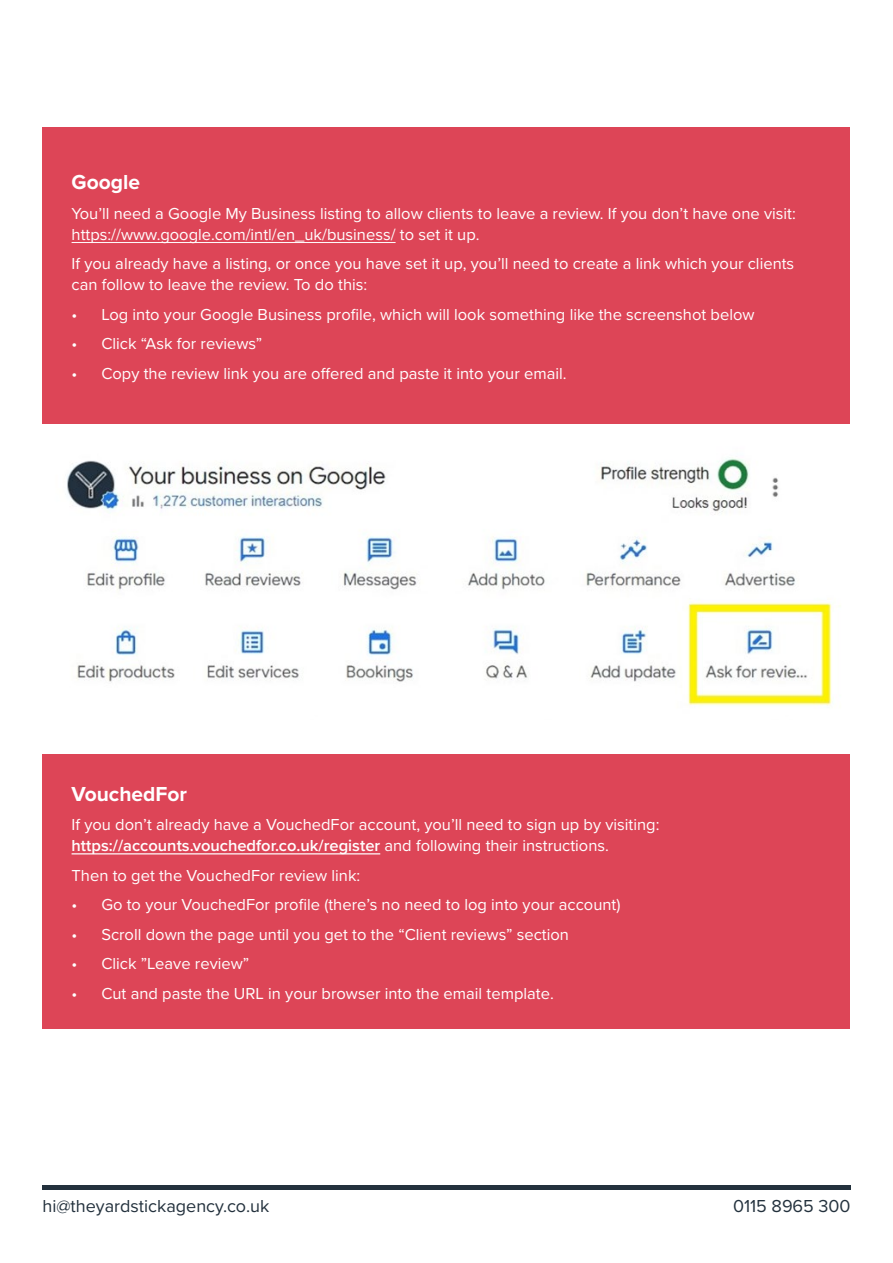
<style>
.page{position:relative;width:893px;height:1263px;background:#fff}
.page>*{position:absolute;margin:0;border:0;box-sizing:border-box;transform-origin:0 0}
.t1{font:700 21px "Proxima Nova";color:#fff}
.t2{font:18px "Proxima Nova";color:#23313d}
.t3{font:16.5px/21px "Proxima Nova";color:#fff}
.s1{font-weight:600}
</style>
<div class="page">
<div style="left:43px;top:755px;width:807px;height:274px;background:#dd4557"></div>
<hr style="left:72px;top:853px;width:308px;height:1px;background:#fff">
<hr style="left:43px;top:1185px;width:808px;height:4px;background:#23313d">
<img style="left:67px;top:458px;width:765px;height:248px">
<div style="left:43px;top:128px;width:807px;height:296px;background:#dd4557"></div>
<hr style="left:72px;top:242px;width:324px;height:1px;background:#fff">
<p class="t1" style="left:72px;top:167px;width:70px">Google</p>
<p class="t3" style="left:72px;top:202px;width:726px">You’ll need a Google My Business listing to allow clients to leave a review. If you don’t have one visit: https://www.google.com/intl/en_uk/business/ to set it up.</p>
<p class="t3" style="left:72px;top:253px;width:724px">If you already have a listing, or once you have set it up, you’ll need to create a link which your clients can follow to leave the review. To do this:</p>
<p class="t3" style="left:72px;top:303px;width:684px">• Log into your Google Business profile, which will look something like the screenshot below</p>
<p class="t3" style="left:72px;top:333px;width:192px">• Click “Ask for reviews”</p>
<p class="t3" style="left:72px;top:362px;width:497px">• Copy the review link you are offered and paste it into your email.</p>
<p class="t1" style="left:72px;top:778px;width:117px">VouchedFor</p>
<p class="t3" style="left:72px;top:814px;width:589px">If you don’t already have a VouchedFor account, you’ll need to sign up by visiting: <span class="s1">https://accounts.vouchedfor.co.uk/register</span> and following their instructions.</p>
<p class="t3" style="left:72px;top:864px;width:290px">Then to get the VouchedFor review link:</p>
<p class="t3" style="left:72px;top:894px;width:550px">• Go to your VouchedFor profile (there’s no need to log into your account)</p>
<p class="t3" style="left:72px;top:923px;width:499px">• Scroll down the page until you get to the “Client reviews” section</p>
<p class="t3" style="left:72px;top:953px;width:179px">• Click ”Leave review”</p>
<p class="t3" style="left:72px;top:982px;width:484px">• Cut and paste the URL in your browser into the email template.</p>
<p class="t2" style="left:43px;top:1193px;width:228px">hi@theyardstickagency.co.uk</p>
<p class="t2" style="left:733px;top:1193px;width:119px">0115 8965 300</p>
</div>
